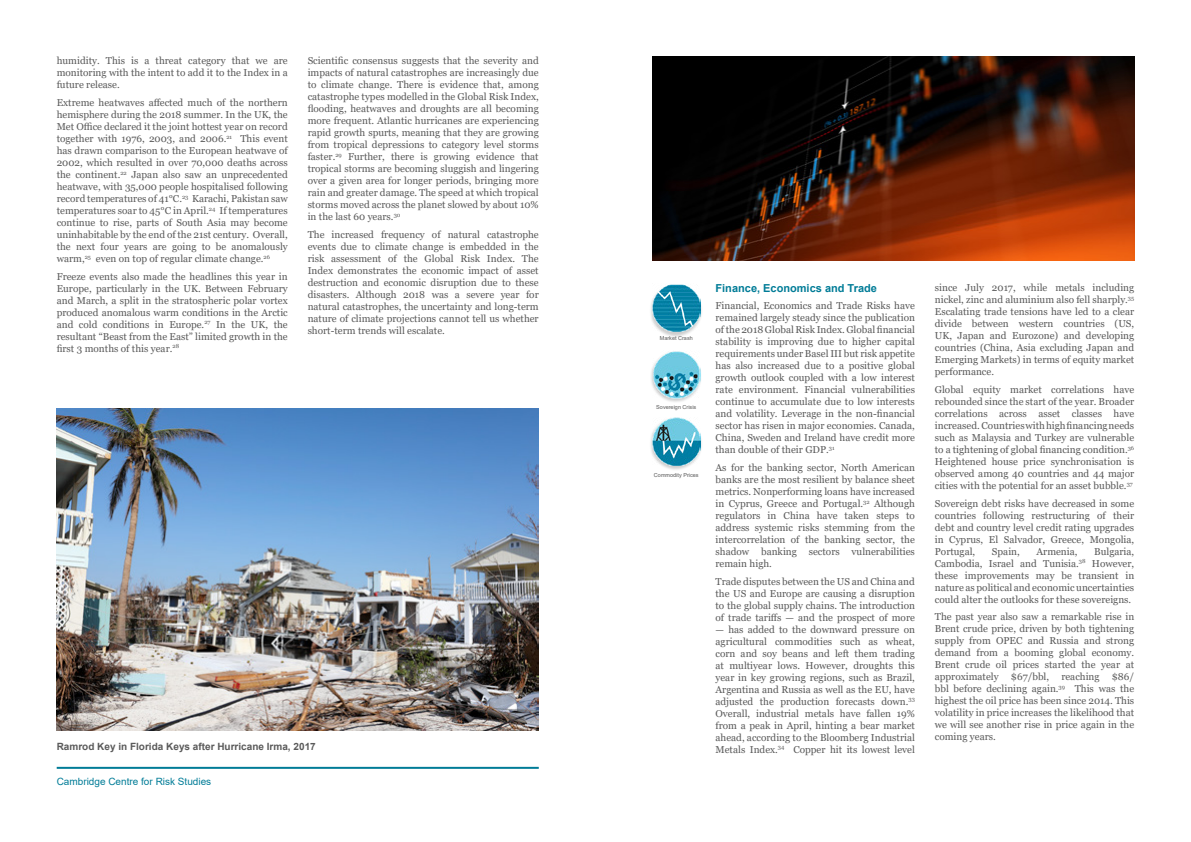
<style>
.page{position:relative;width:1191px;height:842px;background:#fff}
.page>*{position:absolute;margin:0;border:0;box-sizing:border-box;transform-origin:0 0}
.t1{font:700 11px "Arial";color:#007c97}
.t2{font:10px/12px "Georgia";color:#5a5a5a;text-align:justify}
.t3{font:700 10px "Arial";color:#5a5a5a}
.t4{font:10px "Arial";color:#007c97}
.t5{font:5.5px "Arial";color:#5a5a5a}
</style>
<div class="page">
<hr style="left:57px;top:767px;width:482px;height:2px;background:#007c97">
<img style="left:57px;top:409px;width:482px;height:321px">
<div style="left:649px;top:285px;width:53px;height:52px;background:#000;opacity:.2"></div>
<img style="left:652px;top:284px;width:48px;height:48px">
<div style="left:649px;top:351px;width:53px;height:53px;background:#000;opacity:.2"></div>
<img style="left:652px;top:351px;width:48px;height:48px">
<div style="left:649px;top:418px;width:53px;height:53px;background:#000;opacity:.2"></div>
<img style="left:652px;top:418px;width:48px;height:48px">
<img style="left:652px;top:57px;width:482px;height:204px">
<p class="t2" style="left:57px;top:55px;width:233px">humidity. This is a threat category that we are monitoring with the intent to add it to the Index in a future release.</p>
<p class="t2" style="left:57px;top:97px;width:233px">Extreme heatwaves affected much of the northern hemisphere during the 2018 summer. In the UK, the Met Office declared it the joint hottest year on record together with 1976, 2003, and 2006.<sup>21</sup> This event has drawn comparison to the European heatwave of 2002, which resulted in over 70,000 deaths across the continent.<sup>22</sup> Japan also saw an unprecedented heatwave, with 35,000 people hospitalised following record temperatures of 41°C.<sup>23</sup> Karachi, Pakistan saw temperatures soar to 45°C in April.<sup>24</sup> If temperatures continue to rise, parts of South Asia may become uninhabitable by the end of the 21st century. Overall, the next four years are going to be anomalously warm,<sup>25</sup> even on top of regular climate change.<sup>26</sup></p>
<p class="t2" style="left:57px;top:270px;width:233px">Freeze events also made the headlines this year in Europe, particularly in the UK. Between February and March, a split in the stratospheric polar vortex produced anomalous warm conditions in the Arctic and cold conditions in Europe.<sup>27</sup> In the UK, the resultant “Beast from the East” limited growth in the first 3 months of this year.<sup>28</sup></p>
<p class="t2" style="left:308px;top:55px;width:233px">Scientific consensus suggests that the severity and impacts of natural catastrophes are increasingly due to climate change. There is evidence that, among catastrophe types modelled in the Global Risk Index, flooding, heatwaves and droughts are all becoming more frequent. Atlantic hurricanes are experiencing rapid growth spurts, meaning that they are growing from tropical depressions to category level storms faster.<sup>29</sup> Further, there is growing evidence that tropical storms are becoming sluggish and lingering over a given area for longer periods, bringing more rain and greater damage. The speed at which tropical storms moved across the planet slowed by about 10% in the last 60 years.<sup>30</sup></p>
<p class="t2" style="left:308px;top:229px;width:233px">The increased frequency of natural catastrophe events due to climate change is embedded in the risk assessment of the Global Risk Index. The Index demonstrates the economic impact of asset destruction and economic disruption due to these disasters. Although 2018 was a severe year for natural catastrophes, the uncertainty and long-term nature of climate projections cannot tell us whether short-term trends will escalate.</p>
<p class="t3" style="left:57px;top:739px;width:260px">Ramrod Key in Florida Keys after Hurricane Irma, 2017</p>
<p class="t4" style="left:57px;top:775px;width:156px">Cambridge Centre for Risk Studies</p>
<p class="t5" style="left:660px;top:335px;width:35px">Market Crash</p>
<p class="t5" style="left:656px;top:403px;width:42px">Sovereign Crisis</p>
<p class="t5" style="left:654px;top:471px;width:46px">Commodity Prices</p>
<p class="t1" style="left:715px;top:280px;width:163px">Finance, Economics and Trade</p>
<p class="t2" style="left:715px;top:300px;width:201px">Financial, Economics and Trade Risks have remained largely steady since the publication of the 2018 Global Risk Index. Global financial stability is improving due to higher capital requirements under Basel III but risk appetite has also increased due to a positive global growth outlook coupled with a low interest rate environment. Financial vulnerabilities continue to accumulate due to low interests and volatility. Leverage in the non-financial sector has risen in major economies. Canada, China, Sweden and Ireland have credit more than double of their GDP.<sup>31</sup></p>
<p class="t2" style="left:715px;top:462px;width:201px">As for the banking sector, North American banks are the most resilient by balance sheet metrics. Nonperforming loans have increased in Cyprus, Greece and Portugal.<sup>32</sup> Although regulators in China have taken steps to address systemic risks stemming from the intercorrelation of the banking sector, the shadow banking sectors vulnerabilities remain high.</p>
<p class="t2" style="left:715px;top:575px;width:201px">Trade disputes between the US and China and the US and Europe are causing a disruption to the global supply chains. The introduction of trade tariffs — and the prospect of more</p>
<p class="t2" style="left:715px;top:623px;width:201px">— has added to the downward pressure on agricultural commodities such as wheat, corn and soy beans and left them trading at multiyear lows. However, droughts this year in key growing regions, such as Brazil, Argentina and Russia as well as the EU, have adjusted the production forecasts down.<sup>33<br></sup>Overall, industrial metals have fallen 19% from a peak in April, hinting a bear market ahead, according to the Bloomberg Industrial Metals Index.<sup>34</sup> Copper hit its lowest level</p>
<p class="t2" style="left:934px;top:282px;width:201px">since July 2017, while metals including nickel, zinc and aluminium also fell sharply.<sup>35<br></sup>Escalating trade tensions have led to a clear divide between western countries (US, UK, Japan and Eurozone) and developing countries (China, Asia excluding Japan and Emerging Markets) in terms of equity market performance.</p>
<p class="t2" style="left:934px;top:384px;width:201px">Global equity market correlations have rebounded since the start of the year. Broader correlations across asset classes have increased. Countries with high financing needs such as Malaysia and Turkey are vulnerable to a tightening of global financing condition.<sup>36<br></sup>Heightened house price synchronisation is observed among 40 countries and 44 major cities with the potential for an asset bubble.<sup>37</sup></p>
<p class="t2" style="left:934px;top:497px;width:201px">Sovereign debt risks have decreased in some countries following restructuring of their debt and country level credit rating upgrades in Cyprus, El Salvador, Greece, Mongolia, Portugal,</p>
<p class="t2" style="left:934px;top:545px;width:201px;text-indent:159px">Bulgaria, Cambodia, Israel and Tunisia.<sup>38</sup> However, these improvements may be transient in nature as political and economic uncertainties could alter the outlooks for these sovereigns.</p>
<p class="t2" style="left:934px;top:611px;width:201px">The past year also saw a remarkable rise in Brent crude price, driven by both tightening supply from OPEC and Russia and strong demand from a booming global economy.<br>Brent crude oil prices started the year at approximately $67/bbl, reaching $86/ bbl before declining again.<sup>39</sup> This was the highest the oil price has been since 2014. This volatility in price increases the likelihood that we will see another rise in price again in the coming years.</p>
<p class="t2" style="left:992px;top:545px;width:29px">Spain,</p>
<p class="t2" style="left:1036px;top:545px;width:43px">Armenia,</p>
</div>
